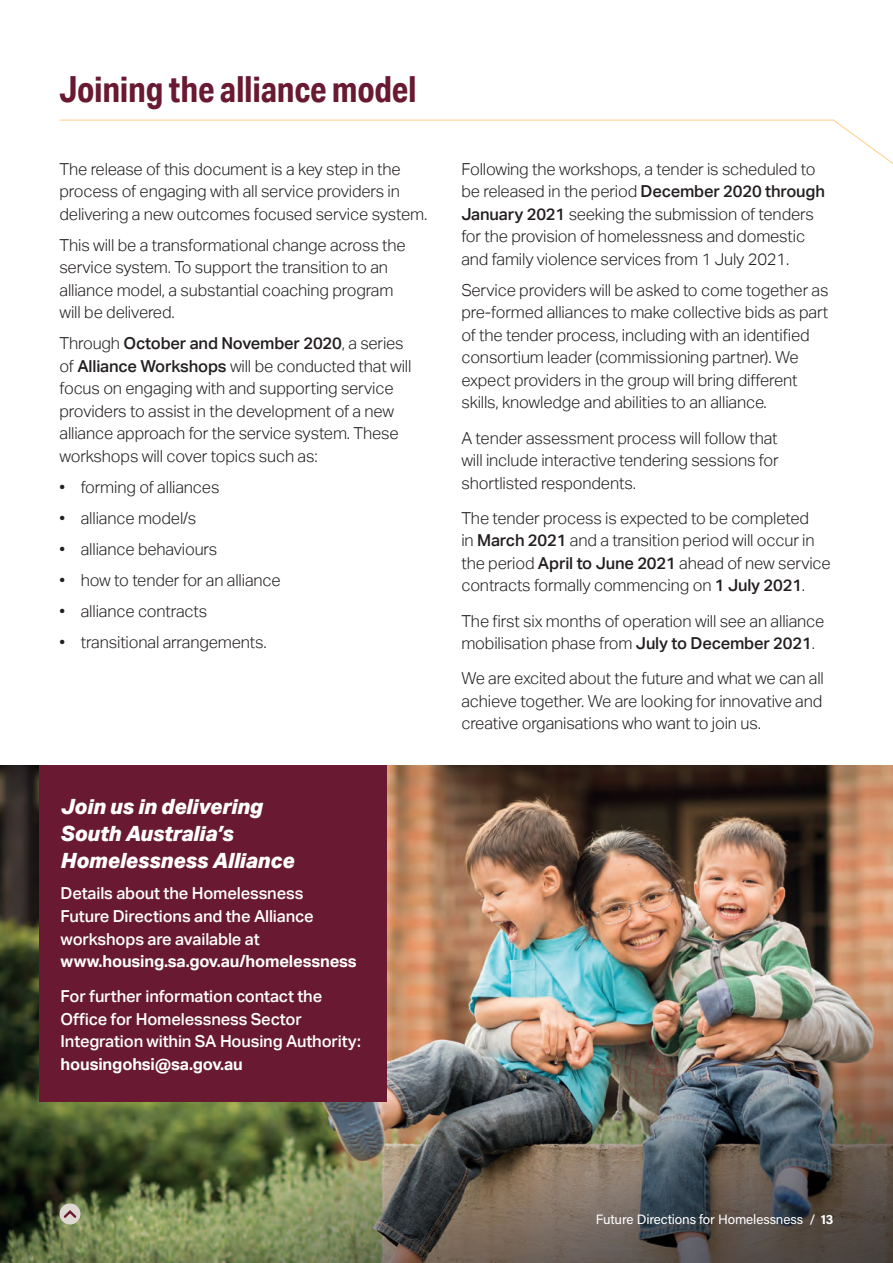
<style>
.page{position:relative;width:893px;height:1263px;background:#fff}
.page>*{position:absolute;margin:0;border:0;box-sizing:border-box;transform-origin:0 0}
._1__Heading_-_BURG{font:700 36px "Aktiv Grotesk Cd";letter-spacing:-.01em;color:#691931}
._3__Body_Copy{font:italic 800 21px/27px "Aktiv Grotesk";letter-spacing:-.01em;color:#fff}
._3__Body_Copy-2{font:300 16.5px/22.5px "Aktiv Grotesk";letter-spacing:-.01em;color:#231f20}
._3__Body_Copy-3{font:500 16.5px/22.5px "Aktiv Grotesk";letter-spacing:-.01em;color:#fff}
.t1{font:13.5px "Acumin Pro";letter-spacing:-.01em;color:#fff}
.s1{font-weight:500}
.s2{font-weight:700}
</style>
<div class="page">
<img style="left:0;top:765px;width:893px;height:498px">
<div style="left:39px;top:765px;width:348px;height:337px;background:#691931"></div>
<svg style="left:59px;top:119px;width:834px;height:45px"></svg>
<div style="left:60px;top:1203px;width:21px;height:21px;background:#ded8d2;border-radius:50%"></div>
<svg style="left:63px;top:1210px;width:14px;height:8px"></svg>
<p class="_1__Heading_-_BURG" style="left:60px;top:67px;width:359px">Joining the alliance model</p>
<p class="_3__Body_Copy-2" style="left:60px;top:158px;width:369px">The release of this document is a key step in the process of engaging with all service providers in delivering a new outcomes focused service system.</p>
<p class="_3__Body_Copy-2" style="left:60px;top:234px;width:348px">This will be a transformational change across the service system. To support the transition to an alliance model, a substantial coaching program will be delivered.</p>
<p class="_3__Body_Copy-2" style="left:60px;top:332px;width:353px">Through <span class="s1">October and November 2020</span>, a series of <span class="s1">Alliance Workshops</span> will be conducted that will focus on engaging with and supporting service providers to assist in the development of a new alliance approach for the service system. These workshops will cover topics such as:</p>
<p class="_3__Body_Copy-2" style="left:60px;top:476px;width:161px">• forming of alliances</p>
<p class="_3__Body_Copy-2" style="left:60px;top:507px;width:138px">• alliance model/s</p>
<p class="_3__Body_Copy-2" style="left:60px;top:538px;width:159px">• alliance behaviours</p>
<p class="_3__Body_Copy-2" style="left:60px;top:569px;width:223px">• how to tender for an alliance</p>
<p class="_3__Body_Copy-2" style="left:60px;top:600px;width:149px">• alliance contracts</p>
<p class="_3__Body_Copy-2" style="left:60px;top:631px;width:209px">• transitional arrangements.</p>
<p class="_3__Body_Copy" style="left:61px;top:793px;width:235px">Join us in delivering<br>South Australia’s<br>Homelessness Alliance</p>
<p class="_3__Body_Copy-3" style="left:61px;top:882px;width:298px">Details about the Homelessness<br>Future Directions and the Alliance workshops are available at <span class="s2">www.housing.sa.gov.au/homelessness</span></p>
<p class="_3__Body_Copy-3" style="left:61px;top:985px;width:302px">For further information contact the Office for Homelessness Sector Integration within SA Housing Authority: <span class="s2">housingohsi@sa.gov.au</span></p>
<p class="_3__Body_Copy-2" style="left:461px;top:158px;width:365px">Following the workshops, a tender is scheduled to be released in the period <span class="s1">December 2020 through January 2021</span> seeking the submission of tenders for the provision of homelessness and domestic and family violence services from 1 July 2021.</p>
<p class="_3__Body_Copy-2" style="left:461px;top:279px;width:369px">Service providers will be asked to come together as pre-formed alliances to make collective bids as part of the tender process, including with an identified consortium leader (commissioning partner). We expect providers in the group will bring different skills, knowledge and abilities to an alliance.</p>
<p class="_3__Body_Copy-2" style="left:461px;top:427px;width:319px;text-align:justify">A tender assessment process will follow that will include interactive tendering sessions for shortlisted respondents.</p>
<p class="_3__Body_Copy-2" style="left:461px;top:507px;width:371px">The tender process is expected to be completed<br>in <span class="s1">March 2021</span> and a transition period will occur in the period <span class="s1">April to June 2021</span> ahead of new service contracts formally commencing on <span class="s1">1 July 2021</span>.</p>
<p class="_3__Body_Copy-2" style="left:461px;top:610px;width:365px">The first six months of operation will see an alliance mobilisation phase from <span class="s1">July to December 2021</span>.</p>
<p class="_3__Body_Copy-2" style="left:461px;top:667px;width:364px;text-align:justify">We are excited about the future and what we can all achieve together. We are looking for innovative and creative organisations who want to join us.</p>
<p class="t1" style="left:596px;top:1210px;width:239px">Future Directions for Homelessness <span class="s1">/</span> <span class="s2">13</span></p>
</div>
